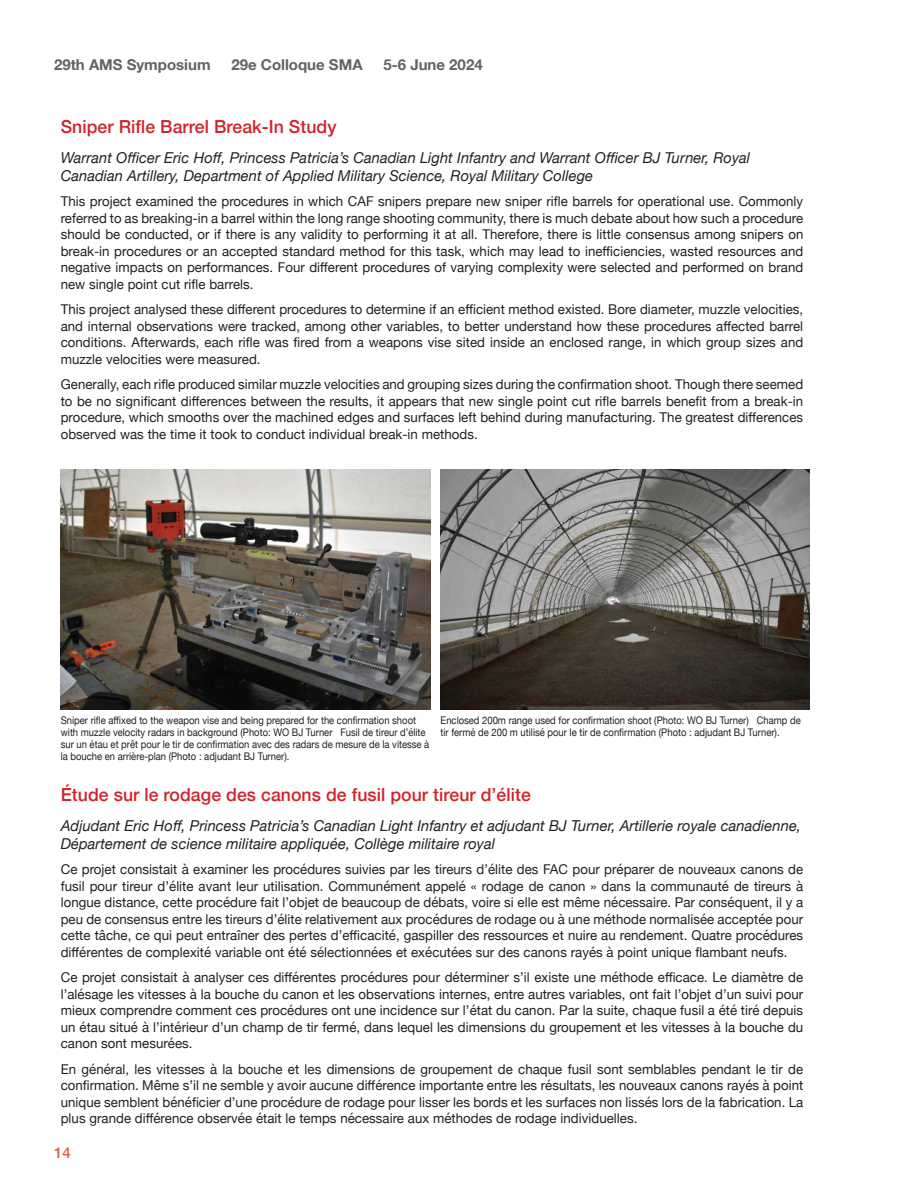
<style>
.page{position:relative;width:918px;height:1188px;background:#fff}
.page>*{position:absolute;margin:0;border:0;box-sizing:border-box;transform-origin:0 0}
.t1{font:500 18px "Helvetica Neue";letter-spacing:.005em;color:#d1232a}
.t2{font:italic 15px/18px "Helvetica Neue";letter-spacing:.005em;color:#231f20}
.t3{font:700 15px "Helvetica Neue";color:#636366}
.t4{font:500 15px "Helvetica Neue";color:#db634b}
.t5{font:13.5px/16.5px "Helvetica Neue";letter-spacing:.005em;color:#231f20;text-align:justify}
.t6{font:10.5px/12px "Helvetica Neue";color:#231f20;scale:.9 1}
</style>
<div class="page">
<img style="left:61px;top:469px;width:369px;height:241px">
<img style="left:441px;top:469px;width:369px;height:241px">
<p class="t3" style="left:54px;top:53px;width:158px">29th AMS Symposium</p>
<p class="t3" style="left:232px;top:53px;width:133px">29e Colloque SMA</p>
<p class="t3" style="left:383px;top:53px;width:101px">5-6 June 2024</p>
<h1 class="t1" style="left:61px;top:112px;width:277px">Sniper Rifle Barrel Break-In Study</h1>
<p class="t2" style="left:61px;top:149px;width:691px">Warrant Officer Eric Hoff, Princess Patricia’s Canadian Light Infantry and Warrant Officer BJ Turner, Royal<br>Canadian Artillery, Department of Applied Military Science, Royal Military College</p>
<p class="t5" style="left:61px;top:194px;width:744px">This project examined the procedures in which CAF snipers prepare new sniper rifle barrels for operational use. Commonly referred to as breaking-in a barrel within the long range shooting community, there is much debate about how such a procedure should be conducted, or if there is any validity to performing it at all. Therefore, there is little consensus among snipers on break-in procedures or an accepted standard method for this task, which may lead to inefficiencies, wasted resources and negative impacts on performances. Four different procedures of varying complexity were selected and performed on brand new single point cut rifle barrels.</p>
<p class="t5" style="left:61px;top:302px;width:744px">This project analysed these different procedures to determine if an efficient method existed. Bore diameter, muzzle velocities, and internal observations were tracked, among other variables, to better understand how these procedures affected barrel conditions. Afterwards, each rifle was fired from a weapons vise sited inside an enclosed range, in which group sizes and muzzle velocities were measured.</p>
<p class="t5" style="left:61px;top:377px;width:744px">Generally, each rifle produced similar muzzle velocities and grouping sizes during the confirmation shoot. Though there seemed to be no significant differences between the results, it appears that new single point cut rifle barrels benefit from a break-in procedure, which smooths over the machined edges and surfaces left behind during manufacturing. The greatest differences observed was the time it took to conduct individual break-in methods.</p>
<p class="t6" style="left:61px;top:715px;width:411px">Sniper rifle affixed to the weapon vise and being prepared for the confirmation shoot with muzzle velocity radars in background (Photo: WO BJ Turner Fusil de tireur d’élite sur un étau et prêt pour le tir de confirmation avec des radars de mesure de la vitesse à la bouche en arrière-plan (Photo : adjudant BJ Turner).</p>
<p class="t6" style="left:441px;top:715px;width:402px">Enclosed 200m range used for confirmation shoot (Photo: WO BJ Turner) Champ de tir fermé de 200 m utilisé pour le tir de confirmation (Photo : adjudant BJ Turner).</p>
<h1 class="t1" style="left:61px;top:780px;width:472px">Étude sur le rodage des canons de fusil pour tireur d’élite</h1>
<p class="t2" style="left:61px;top:817px;width:742px">Adjudant Eric Hoff, Princess Patricia’s Canadian Light Infantry et adjudant BJ Turner, Artillerie royale canadienne,<br>Département de science militaire appliquée, Collège militaire royal</p>
<p class="t5" style="left:61px;top:862px;width:744px">Ce projet consistait à examiner les procédures suivies par les tireurs d’élite des FAC pour préparer de nouveaux canons de fusil pour tireur d’élite avant leur utilisation. Communément appelé « rodage de canon » dans la communauté de tireurs à longue distance, cette procédure fait l’objet de beaucoup de débats, voire si elle est même nécessaire. Par conséquent, il y a peu de consensus entre les tireurs d’élite relativement aux procédures de rodage ou à une méthode normalisée acceptée pour cette tâche, ce qui peut entraîner des pertes d’efficacité, gaspiller des ressources et nuire au rendement. Quatre procédures différentes de complexité variable ont été sélectionnées et exécutées sur des canons rayés à point unique flambant neufs.</p>
<p class="t5" style="left:61px;top:970px;width:744px">Ce projet consistait à analyser ces différentes procédures pour déterminer s’il existe une méthode efficace. Le diamètre de l’alésage les vitesses à la bouche du canon et les observations internes, entre autres variables, ont fait l’objet d’un suivi pour mieux comprendre comment ces procédures ont une incidence sur l’état du canon. Par la suite, chaque fusil a été tiré depuis un étau situé à l’intérieur d’un champ de tir fermé, dans lequel les dimensions du groupement et les vitesses à la bouche du canon sont mesurées.</p>
<p class="t5" style="left:61px;top:1062px;width:744px">En général, les vitesses à la bouche et les dimensions de groupement de chaque fusil sont semblables pendant le tir de confirmation. Même s’il ne semble y avoir aucune différence importante entre les résultats, les nouveaux canons rayés à point unique semblent bénéficier d’une procédure de rodage pour lisser les bords et les surfaces non lissés lors de la fabrication. La plus grande différence observée était le temps nécessaire aux méthodes de rodage individuelles.</p>
<p class="t4" style="left:54px;top:1141px;width:18px">14</p>
</div>
